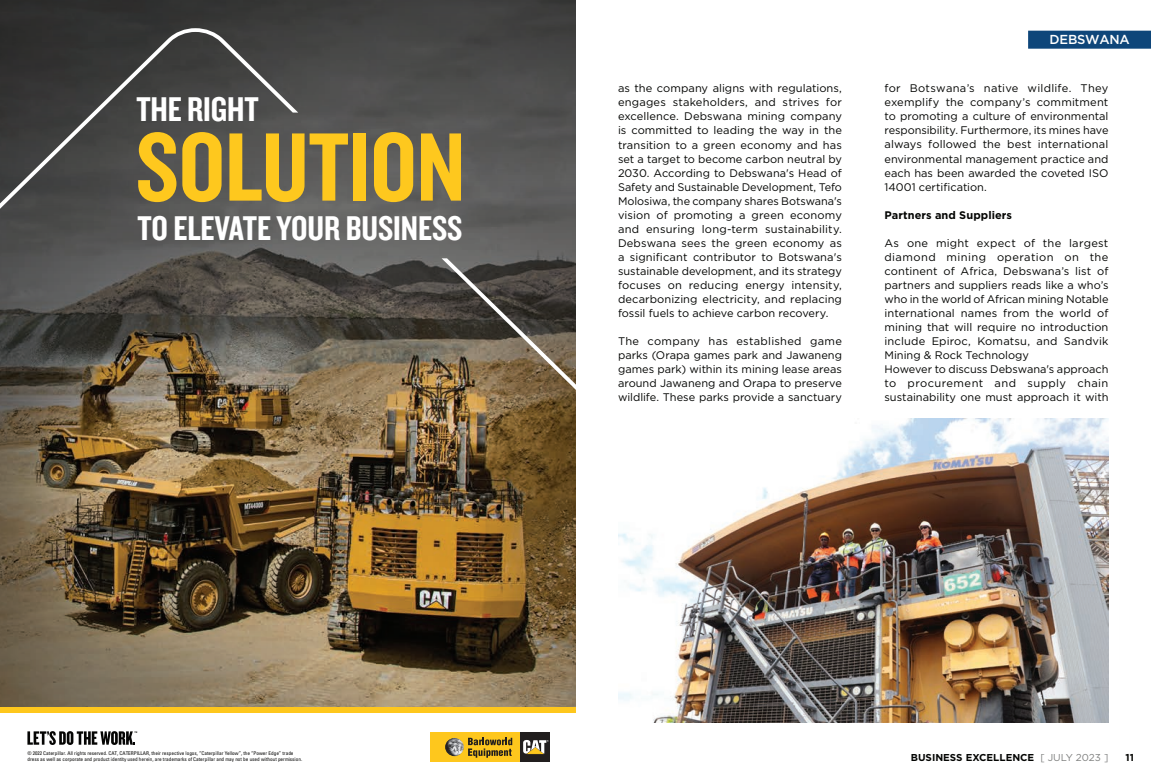
<style>
.page{position:relative;width:1151px;height:783px;background:#fff}
.page>*{position:absolute;margin:0;border:0;box-sizing:border-box;transform-origin:0 0}
.t1{font:100.8px "Knockout HTF49 Liteweight";letter-spacing:-.005em;color:#fec81e}
.t2{font:35.6px "Knockout HTF49 Liteweight";letter-spacing:-.005em;color:#fff}
.t3{font:500 13px "Gotham";letter-spacing:-.02em;color:#fff}
.t4{font:11px/14px "Gotham";letter-spacing:.005em;color:#040503;text-align:justify}
.t5{font:700 11px "Gotham";letter-spacing:.01em;color:#040503}
.t6{font:700 10px "Gotham";color:#040503}
.t7{font:condensed 5.1px/6.1px "Univers LT Std";color:#050504}
.s1{font-weight:400;color:#808180}
</style>
<div class="page">
<img style="left:0;top:393px;width:575px;height:314px">
<div style="left:0;top:707px;width:575px;height:5px;background:#fec71d"></div>
<svg style="left:27px;top:731px;width:110px;height:13px"></svg>
<div style="left:430px;top:732px;width:90px;height:29px;background:#fec71d"></div>
<div style="left:520px;top:732px;width:30px;height:29px;background:#211e1e"></div>
<svg style="left:523px;top:740px;width:26px;height:13px"></svg>
<svg style="left:468px;top:737px;width:44px;height:20px"></svg>
<img style="left:445px;top:737px;width:19px;height:19px;border-radius:9px">
<div style="left:0;top:0;width:575px;height:299px;background:linear-gradient(to right,#2c2d2c,#454544)"></div>
<svg style="left:0;top:28px;width:575px;height:365px;background:#55524e"></svg>
<img style="left:618px;top:418px;width:490px;height:304px">
<div style="left:1028px;top:31px;width:123px;height:18px;background:#0e467a"></div>
<h2 class="t2" style="left:136px;top:91px;width:124px">THE RIGHT</h2>
<h1 class="t1" style="left:136px;top:116px;width:331px">SOLUTION</h1>
<h2 class="t2" style="left:137px;top:209px;width:326px">TO ELEVATE YOUR BUSINESS</h2>
<p class="t7" style="left:27px;top:749px;width:276px">© 2022 Caterpillar. All rights reserved. CAT, CATERPILLAR, their respective logos, “Caterpillar Yellow”, the “Power Edge” trade dress as well as corporate and product identity used herein, are trademarks of Caterpillar and may not be used without permission.</p>
<p class="t4" style="left:618px;top:81px;width:225px">as the company aligns with regulations, engages stakeholders, and strives for excellence. Debswana mining company is committed to leading the way in the transition to a green economy and has set a target to become carbon neutral by 2030. According to Debswana's Head of Safety and Sustainable Development, Tefo Molosiwa, the company shares Botswana's vision of promoting a green economy and ensuring long-term sustainability.<br>Debswana sees the green economy as a significant contributor to Botswana's sustainable development, and its strategy focuses on reducing energy intensity, decarbonizing electricity, and replacing fossil fuels to achieve carbon recovery.</p>
<p class="t4" style="left:618px;top:333px;width:225px">The company has established game parks (Orapa games park and Jawaneng games park) within its mining lease areas around Jawaneng and Orapa to preserve wildlife. These parks provide a sanctuary</p>
<p class="t3" style="left:1050px;top:31px;width:82px">DEBSWANA</p>
<p class="t4" style="left:884px;top:81px;width:225px">for Botswana’s native wildlife. They exemplify the company’s commitment to promoting a culture of environmental responsibility. Furthermore, its mines have always followed the best international environmental management practice and each has been awarded the coveted ISO 14001 certification.</p>
<p class="t5" style="left:884px;top:207px;width:129px">Partners and Suppliers</p>
<p class="t4" style="left:884px;top:235px;width:225px;text-align:left">As one might expect of the largest diamond mining operation on the continent of Africa, Debswana’s list of partners and suppliers reads like a who’s who in the world of African mining Notable international names from the world of mining that will require no introduction include Epiroc, Komatsu, and Sandvik Mining &amp; Rock Technology<br>However to discuss Debswana's approach to procurement and supply chain sustainability one must approach it with</p>
<p class="t6" style="left:911px;top:750px;width:199px">BUSINESS EXCELLENCE <span class="s1">[ JULY 2023 ]</span></p>
<p class="t6" style="left:1125px;top:750px;width:10px">11</p>
</div>
